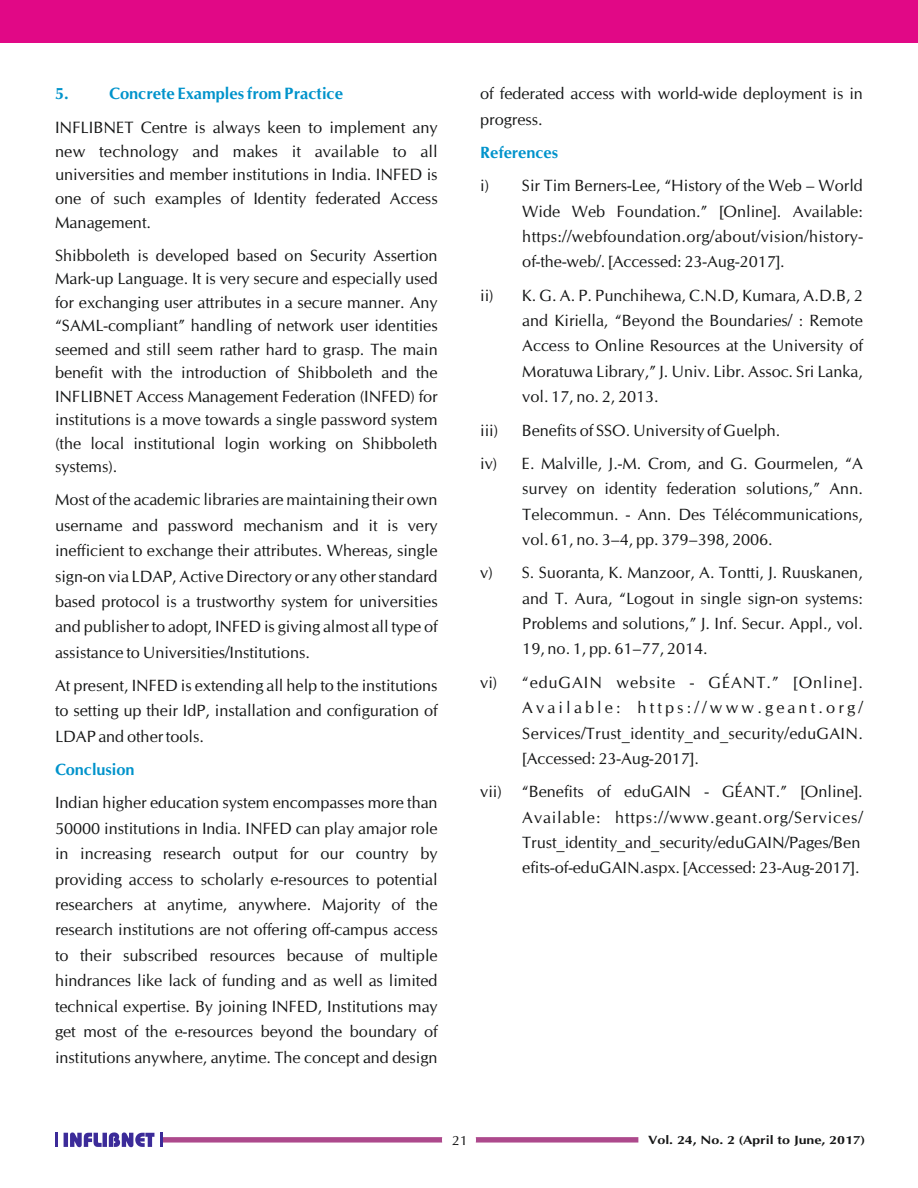
<style>
.page{position:relative;width:918px;height:1188px;background:#fff}
.page>*{position:absolute;margin:0;border:0;box-sizing:border-box;transform-origin:0 0}
.t1{font:16.5px/23.7px "CG Omega";color:#151616;text-align:justify}
.t2{font:700 16.5px "CG Omega";color:#0093cb}
.t3{font:16.35px/25.3px "CG Omega";color:#151616;text-align:justify}
.t4{font:700 16.35px "CG Omega";color:#0093cb}
.t5{font:13.5px "CG Omega";color:#151616;scale:1.05 1}
.t6{font:700 12px "CG Omega";color:#151616;scale:1.18 1}
</style>
<div class="page">
<div style="left:0;top:0;width:918px;height:43px;background:#e10886"></div>
<svg style="left:64px;top:1132px;width:90px;height:15px"></svg>
<svg style="left:55px;top:1133px;width:2px;height:14px"></svg>
<svg style="left:161px;top:1133px;width:477px;height:14px"></svg>
<p class="t2" style="left:55px;top:87px;width:15px">5.</p>
<p class="t2" style="left:109px;top:87px;width:235px">Concrete Examples from Practice</p>
<p class="t1" style="left:55px;top:117px;width:384px">INFLIBNET Centre is always keen to implement any new technology and makes it available to all universities and member institutions in India. INFED is one of such examples of Identity federated Access Management.</p>
<p class="t3" style="left:55px;top:245px;width:384px;line-height:23.4px">Shibboleth is developed based on Security Assertion Mark-up Language. It is very secure and especially used for exchanging user attributes in a secure manner. Any “SAML-compliant” handling of network user identities seemed and still seem rather hard to grasp. The main benefit with the introduction of Shibboleth and the INFLIBNET Access Management Federation (INFED) for institutions is a move towards a single password system (the local institutional login working on Shibboleth systems).</p>
<p class="t3" style="left:55px;top:488px;width:384px">Most of the academic libraries are maintaining their own username and password mechanism and it is very inefficient to exchange their attributes. Whereas, single sign-on via LDAP, Active Directory or any other standard based protocol is a trustworthy system for universities and publisher to adopt, INFED is giving almost all type of assistance to Universities/Institutions.</p>
<p class="t3" style="left:55px;top:674px;width:384px">At present, INFED is extending all help to the institutions to setting up their IdP, installation and configuration of LDAP and other tools.</p>
<p class="t4" style="left:55px;top:763px;width:81px">Conclusion</p>
<p class="t3" style="left:55px;top:791px;width:384px">Indian higher education system encompasses more than 50000 institutions in India. INFED can play amajor role in increasing research output for our country by providing access to scholarly e-resources to potential researchers at anytime, anywhere. Majority of the research institutions are not offering off-campus access to their subscribed resources because of multiple hindrances like lack of funding and as well as limited technical expertise. By joining INFED, Institutions may get most of the e-resources beyond the boundary of institutions anywhere, anytime. The concept and design</p>
<p class="t3" style="left:480px;top:82px;width:384px">of federated access with world-wide deployment is in progress.</p>
<p class="t4" style="left:480px;top:146px;width:79px">References</p>
<p class="t3" style="left:522px;top:174px;width:342px;text-indent:-42px">i) Sir Tim Berners-Lee, “History of the Web – World Wide Web Foundation.” [Online]. Available: https://webfoundation.org/about/vision/history&shy;of-the-web/. [Accessed: 23-Aug-2017].</p>
<p class="t3" style="left:522px;top:284px;width:342px;text-indent:-42px">ii) K. G. A. P. Punchihewa, C.N.D, Kumara, A.D.B, 2 and Kiriella, “Beyond the Boundaries/ : Remote Access to Online Resources at the University of Moratuwa Library,” J. Univ. Libr. Assoc. Sri Lanka, vol. 17, no. 2, 2013.</p>
<p class="t3" style="left:480px;top:418px;width:20px">iii)</p>
<p class="t3" style="left:480px;top:414px;width:384px;line-height:33.3px;text-indent:42px">Benefits of SSO. University of Guelph.<br>iv) E. Malville, J.-M. Crom, and G. Gourmelen, “A</p>
<p class="t3" style="left:522px;top:477px;width:342px">survey on identity federation solutions,” Ann.<br>Telecommun. - Ann. Des Télécommunications, vol. 61, no. 3–4, pp. 379–398, 2006.</p>
<p class="t3" style="left:522px;top:561px;width:342px;text-indent:-42px">v) S. Suoranta, K. Manzoor, A. Tontti, J. Ruuskanen, and T. Aura, “Logout in single sign-on systems:<br>Problems and solutions,” J. Inf. Secur. Appl., vol.<br>19, no. 1, pp. 61–77, 2014.</p>
<p class="t3" style="left:522px;top:671px;width:342px;text-indent:-42px">vi) “eduGAIN website - GÉANT.” [Online].<br>Available: https://www.geant.org/ Services/Trust_identity_and_security/eduGAIN. [Accessed: 23-Aug-2017].</p>
<p class="t3" style="left:522px;top:780px;width:342px;text-align:left;text-indent:-42px">vii) “Benefits of eduGAIN - GÉANT.” [Online].<br>Available: https://www.geant.org/Services/ Trust_identity_and_security/eduGAIN/Pages/Ben efits-of-eduGAIN.aspx. [Accessed: 23-Aug-2017].</p>
<p class="t5" style="left:452px;top:1135px;width:16px">21</p>
<p class="t6" style="left:648px;top:1135px;width:185px">Vol. 24, No. 2 (April to June, 2017)</p>
</div>
